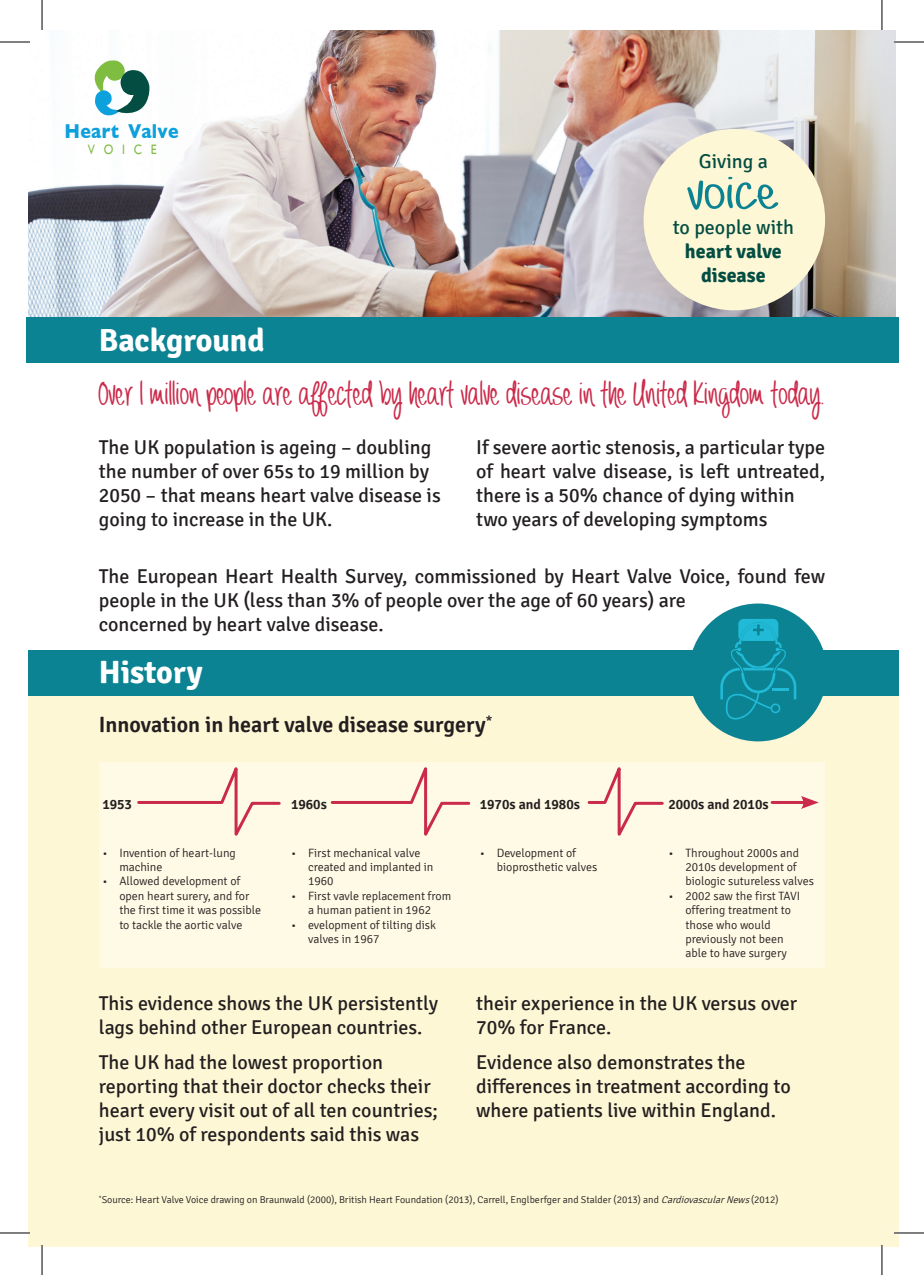
<style>
.page{position:relative;width:924px;height:1275px;background:#fff}
.page>*{position:absolute;margin:0;border:0;box-sizing:border-box;transform-origin:0 0}
.t1{font:700 72px "Always Forever";color:#0c8392;scale:1.6 1}
.t2{font:700 49.4px "Always Forever";color:#cb2b4b}
.t3{font:700 32px "Signika";color:#fff}
.t4{font:600 22px "Signika";color:#231f20}
.t5{font:700 20.4px "Gill Sans";letter-spacing:.02em;color:#0ca0dc;scale:.86 1}
.t6{font:20px/24px "Signika";color:#231f20}
.t7{font:20px "Signika";color:#044d42}
.t8{font:700 20px/24px "Signika";color:#044d42;text-align:center}
.t9{font:600 14px "Signika";color:#231f20}
.t10{font:13.6px "Gill Sans";color:#7fbd41;scale:.86 1}
.t11{font:600 12.8px "Signika";color:#231f20}
.t12{font:300 12px/14.4px "Signika";color:#231f20}
.t13{font:300 10px "Signika";color:#231f20}
.t14{font:300 5.8px "Signika";color:#231f20}
.s1{font-style:italic}
</style>
<div class="page">
<div style="left:29px;top:666px;width:869px;height:580px;background:#fef7d6"></div>
<img style="left:29px;top:31px;width:865px;height:286px">
<div style="left:27px;top:317px;width:871px;height:45px;background:#0c8392"></div>
<div style="left:29px;top:650px;width:869px;height:45px;background:#0c8392"></div>
<div style="left:688px;top:603px;width:138px;height:138px;background:#0c8392;border-radius:50%"></div>
<svg style="left:720px;top:619px;width:76px;height:100px"></svg>
<div style="left:99px;top:762px;width:725px;height:206px;background:#fefae5"></div>
<svg style="left:587px;top:767px;width:77px;height:69px"></svg>
<svg style="left:330px;top:767px;width:141px;height:69px"></svg>
<svg style="left:137px;top:767px;width:144px;height:69px"></svg>
<hr style="left:771px;top:801px;width:35px;height:3px;background:#cb2b4b">
<svg style="left:801px;top:796px;width:17px;height:13px"></svg>
<div style="left:643px;top:129px;width:181px;height:181px;background:#fef7d6;border-radius:50%"></div>
<svg style="left:87px;top:60px;width:62px;height:62px"></svg>
<hr style="left:0;top:41px;width:30px;height:2px;background:#fff">
<hr style="left:893px;top:41px;width:30px;height:2px;background:#fff">
<hr style="left:0;top:1231px;width:30px;height:3px;background:#fff">
<hr style="left:893px;top:1231px;width:30px;height:3px;background:#fff">
<hr style="left:41px;top:1245px;width:2px;height:30px;background:#fff">
<hr style="left:880px;top:1245px;width:2px;height:30px;background:#fff">
<hr style="left:0;top:42px;width:30px;height:1px;background:#000">
<hr style="left:893px;top:42px;width:30px;height:1px;background:#000">
<hr style="left:0;top:1232px;width:30px;height:1px;background:#000">
<hr style="left:893px;top:1232px;width:30px;height:1px;background:#000">
<hr style="left:42px;top:0;width:1px;height:30px;background:#000">
<hr style="left:42px;top:1245px;width:1px;height:30px;background:#000">
<hr style="left:881px;top:0;width:1px;height:30px;background:#000">
<hr style="left:881px;top:1245px;width:1px;height:30px;background:#000">
<p class="t5" style="left:64px;top:119px;width:65px">Heart</p>
<p class="t5" style="left:128px;top:119px;width:60px">Valve</p>
<p class="t10" style="left:88px;top:141px;width:10px">V</p>
<p class="t10" style="left:104px;top:141px;width:13px">O</p>
<p class="t10" style="left:122px;top:141px;width:25px">CI</p>
<p class="t10" style="left:151px;top:141px;width:8px">E</p>
<h3 class="t3" style="left:99px;top:321px;width:167px">Background</h3>
<p class="t7" style="left:698px;top:149px;width:70px">Giving a</p>
<h1 class="t1" style="left:687px;top:164px;width:59px">voice</h1>
<p class="t7" style="left:672px;top:215px;width:123px">to people with</p>
<p class="t8" style="left:684px;top:239px;width:98px">heart valve disease</p>
<h2 class="t2" style="left:99px;top:374px;width:726px">Overlmilionpeopleareaffectedbyheartvalvedisease thein UnitedKingdomtoday.</h2>
<p class="t6" style="left:99px;top:435px;width:343px">The UK population is ageing – doubling the number of over 65 tos 19 million by 2050 – that means heart valve disease is going to increase in the UK.</p>
<p class="t6" style="left:476px;top:435px;width:350px">If severe aortic stenosis a, particular type of heart valve disease, is left untreated, there is a 50% chance of dying within two years of developing symptoms</p>
<p class="t6" style="left:99px;top:564px;width:727px">The European Heart Health Survey, commissioned by Heart Valve Voice, found few people in the UK (less than 3% of people over the age of 60 years) are<br>concerned by heart valve disease.</p>
<h3 class="t3" style="left:99px;top:653px;width:105px">History</h3>
<p class="t11" style="left:485px;top:713px;width:8px">*</p>
<p class="t4" style="left:99px;top:711px;width:388px">Innovation in heart valve disease surgery</p>
<p class="t9" style="left:102px;top:795px;width:31px">1953</p>
<p class="t12" style="left:119px;top:845px;width:118px">Invention of heart-lung</p>
<p class="t12" style="left:102px;top:845px;width:7px">•</p>
<p class="t9" style="left:291px;top:795px;width:37px">1960s</p>
<p class="t12" style="left:308px;top:845px;width:114px">First mechanical valve</p>
<p class="t12" style="left:291px;top:845px;width:7px">•</p>
<p class="t9" style="left:479px;top:795px;width:102px">1970s and 1980s</p>
<p class="t12" style="left:496px;top:845px;width:81px">Development of</p>
<p class="t12" style="left:479px;top:845px;width:7px">•</p>
<p class="t9" style="left:668px;top:795px;width:102px">2000s and 2010s</p>
<p class="t12" style="left:685px;top:845px;width:115px">Throughout 2000s and</p>
<p class="t12" style="left:668px;top:845px;width:7px">•</p>
<p class="t12" style="left:102px;top:874px;width:7px">•</p>
<p class="t12" style="left:119px;top:860px;width:122px">machine<br>Allowed development of</p>
<p class="t12" style="left:119px;top:888px;width:143px">open heart surery, and for the first time it was possible to tackle the aortic valve</p>
<p class="t12" style="left:291px;top:888px;width:7px">•</p>
<p class="t12" style="left:291px;top:917px;width:7px">•</p>
<p class="t12" style="left:308px;top:860px;width:145px">created and implanted in<br>1960<br>First vavle replacement from</p>
<p class="t12" style="left:308px;top:903px;width:129px">a human patient in 1962 evelopment of tilting disk</p>
<p class="t12" style="left:308px;top:932px;width:73px">valves in 1967</p>
<p class="t12" style="left:496px;top:860px;width:102px">bioprosthetic valves</p>
<p class="t12" style="left:668px;top:888px;width:7px">•</p>
<p class="t12" style="left:685px;top:860px;width:130px">2010s development of biologic sutureless valves<br>2002 saw the first TAVI</p>
<p class="t12" style="left:685px;top:903px;width:107px">offering treatment to those who would previously not been able to have surgery</p>
<p class="t6" style="left:99px;top:991px;width:341px">This evidence shows the UK persistently lags behind other European countries.</p>
<p class="t6" style="left:99px;top:1050px;width:340px">The UK had the lowest proportion reporting that their doctor checks their heart every visit out of all ten countries; just 10% of respondents said this was</p>
<p class="t6" style="left:476px;top:991px;width:322px">their experience in the UK versus over<br>70% for France.</p>
<p class="t6" style="left:476px;top:1050px;width:316px">Evidence also demonstrates the differences in treatment according to where patients live within England.</p>
<p class="t14" style="left:99px;top:1195px;width:4px">*</p>
<p class="t13" style="left:102px;top:1194px;width:678px">S o u r c e : H e a r t V a l v e V o i c e d r a w i n g o n B r a u n w a l d ( 2 0 0 0 ,) B r i t i s h H e a r t F o u n d a t i o n ( 2 0 1 3 ,) C a r r e l l , E n g l b e r f g e r a n d S t a l d e r ( 2 0 1 3 ) a n d <span class="s1">Cardiovascular News</span> ) 2 0 1 2 (</p>
</div>
